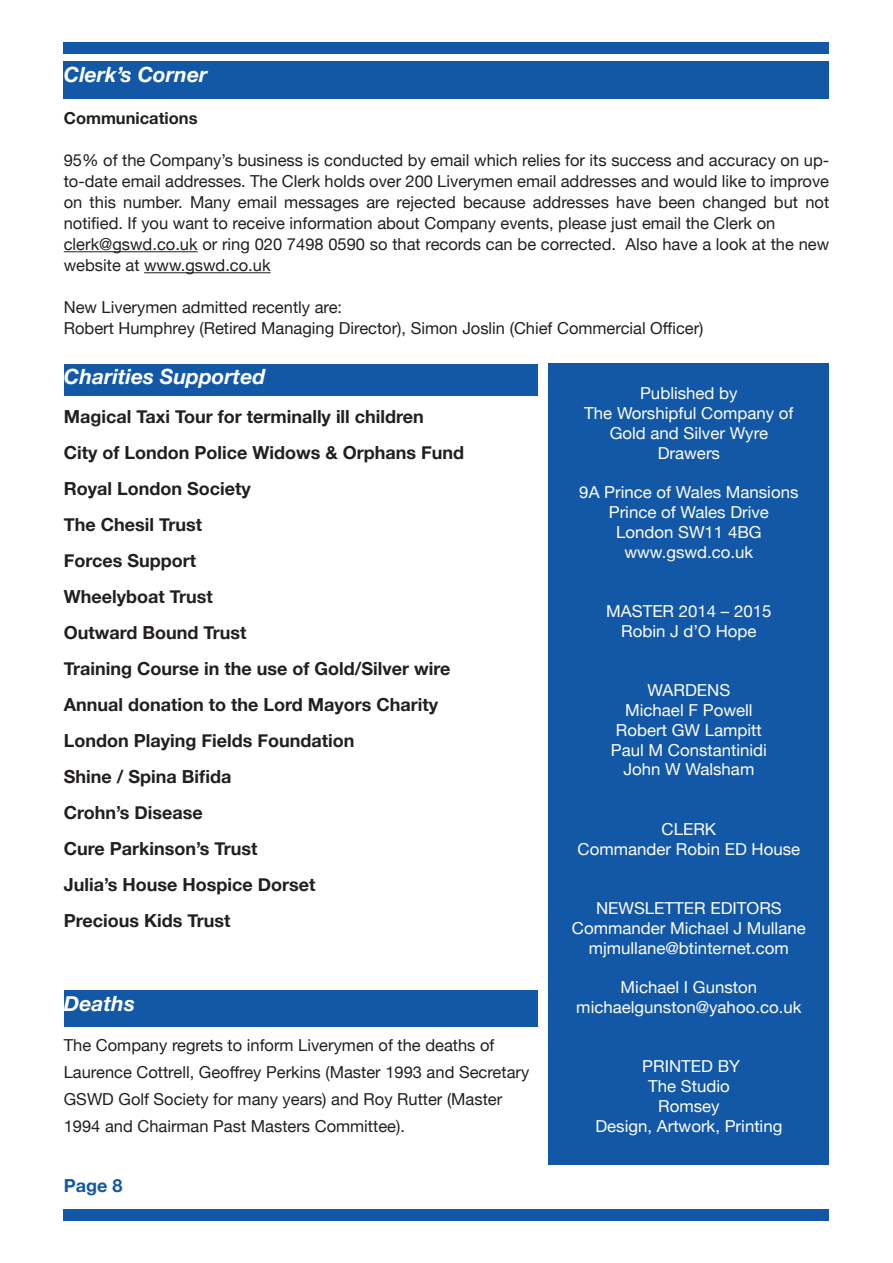
<style>
.page{position:relative;width:893px;height:1263px;background:#fff}
.page>*{position:absolute;margin:0;border:0;box-sizing:border-box;transform-origin:0 0}
.Titles{font:italic 700 21px "Helvetica Neue";color:#fff}
.t1{font:700 18px "Helvetica Neue";color:#231f20}
.Body_Text{font:700 18px "Helvetica Neue";color:#1358a7}
.t2{font:16.5px/21px "Helvetica Neue";color:#231f20}
.Titles-2{font:16.5px "Helvetica Neue";color:#fff}
.t3{font:700 16.5px "Helvetica Neue";color:#231f20}
</style>
<div class="page">
<div style="left:64px;top:43px;width:765px;height:11px;background:#1358a7"></div>
<div style="left:64px;top:1209px;width:765px;height:11px;background:#1358a7"></div>
<div style="left:64px;top:62px;width:765px;height:37px;background:#1358a7"></div>
<div style="left:64px;top:364px;width:473px;height:31px;background:#1358a7"></div>
<div style="left:64px;top:990px;width:473px;height:36px;background:#1358a7"></div>
<div style="left:549px;top:364px;width:280px;height:801px;background:#1358a7"></div>
<hr style="left:64px;top:251px;width:134px;height:1px;background:#231f20">
<hr style="left:144px;top:272px;width:127px;height:1px;background:#231f20">
<p class="Titles" style="left:64px;top:58px;width:145px">Clerk’s Corner</p>
<p class="t3" style="left:64px;top:105px;width:135px">Communications</p>
<p class="t2" style="left:64px;top:151px;width:767px;text-align:justify">95% of the Company’s business is conducted by email which relies for its success and accuracy on up&shy;to-date email addresses. The Clerk holds over 200 Liverymen email addresses and would like to improve on this number. Many email messages are rejected because addresses have been changed but not notified. If you want to receive information about Company events, please just email the Clerk on</p>
<p class="t2" style="left:64px;top:235px;width:767px">clerk@gswd.co.uk or ring 020 7498 0590 so that records can be corrected. Also have a look at the new website at www.gswd.co.uk</p>
<p class="t2" style="left:64px;top:298px;width:280px">New Liverymen admitted recently are:</p>
<p class="t2" style="left:64px;top:319px;width:641px">Robert Humphrey (Retired Managing Director), Simon Joslin (Chief Commercial Officer)</p>
<p class="Titles" style="left:64px;top:360px;width:203px">Charities Supported</p>
<p class="t1" style="left:64px;top:402px;width:362px">Magical Taxi Tour for terminally ill children</p>
<p class="t1" style="left:64px;top:438px;width:402px">City of London Police Widows &amp; Orphans Fund</p>
<p class="t1" style="left:64px;top:474px;width:189px">Royal London Society</p>
<p class="t1" style="left:64px;top:510px;width:140px">The Chesil Trust</p>
<p class="t1" style="left:64px;top:546px;width:134px">Forces Support</p>
<p class="t1" style="left:64px;top:582px;width:151px">Wheelyboat Trust</p>
<p class="t1" style="left:64px;top:618px;width:184px">Outward Bound Trust</p>
<p class="t1" style="left:64px;top:654px;width:388px">Training Course in the use of Gold/Silver wire</p>
<p class="t1" style="left:64px;top:690px;width:376px">Annual donation to the Lord Mayors Charity</p>
<p class="t1" style="left:64px;top:726px;width:292px">London Playing Fields Foundation</p>
<p class="t1" style="left:64px;top:762px;width:169px">Shine / Spina Bifida</p>
<p class="t1" style="left:64px;top:798px;width:141px">Crohn’s Disease</p>
<p class="t1" style="left:64px;top:834px;width:195px">Cure Parkinson’s Trust</p>
<p class="t1" style="left:64px;top:870px;width:253px">Julia’s House Hospice Dorset</p>
<p class="t1" style="left:64px;top:906px;width:168px">Precious Kids Trust</p>
<p class="Titles" style="left:64px;top:987px;width:73px">Deaths</p>
<p class="t2" style="left:64px;top:1032px;width:467px;line-height:27px">The Company regrets to inform Liverymen of the deaths of Laurence Cottrell, Geoffrey Perkins (Master 1993 and Secretary GSWD Golf Society for many years) and Roy Rutter (Master 1994 and Chairman Past Masters Committee).</p>
<p class="Body_Text" style="left:64px;top:1171px;width:60px">Page 8</p>
<p class="Titles-2" style="left:640px;top:381px;width:99px">Published by</p>
<p class="Titles-2" style="left:584px;top:401px;width:211px">The Worshipful Company of</p>
<p class="Titles-2" style="left:610px;top:421px;width:160px">Gold and Silver Wyre</p>
<p class="Titles-2" style="left:658px;top:441px;width:64px">Drawers</p>
<p class="Titles-2" style="left:579px;top:480px;width:221px">9A Prince of Wales Mansions</p>
<p class="Titles-2" style="left:609px;top:500px;width:162px">Prince of Wales Drive</p>
<p class="Titles-2" style="left:616px;top:520px;width:147px">London SW11 4BG</p>
<p class="Titles-2" style="left:624px;top:540px;width:130px">www.gswd.co.uk</p>
<p class="Titles-2" style="left:606px;top:599px;width:167px">MASTER 2014 – 2015</p>
<p class="Titles-2" style="left:621px;top:619px;width:137px">Robin J d’O Hope</p>
<p class="Titles-2" style="left:647px;top:678px;width:84px">WARDENS</p>
<p class="Titles-2" style="left:625px;top:698px;width:129px">Michael F Powell</p>
<p class="Titles-2" style="left:616px;top:718px;width:147px">Robert GW Lampitt</p>
<p class="Titles-2" style="left:611px;top:738px;width:158px">Paul M Constantinidi</p>
<p class="Titles-2" style="left:623px;top:757px;width:132px">John W Walsham</p>
<p class="Titles-2" style="left:662px;top:817px;width:56px">CLERK</p>
<p class="Titles-2" style="left:578px;top:837px;width:224px">Commander Robin ED House</p>
<p class="Titles-2" style="left:596px;top:896px;width:187px">NEWSLETTER EDITORS</p>
<p class="Titles-2" style="left:572px;top:916px;width:235px">Commander Michael J Mullane</p>
<p class="Titles-2" style="left:589px;top:936px;width:202px">mjmullane@btinternet.com</p>
<p class="Titles-2" style="left:621px;top:975px;width:138px">Michael I Gunston</p>
<p class="Titles-2" style="left:576px;top:995px;width:227px">michaelgunston@yahoo.co.uk</p>
<p class="Titles-2" style="left:642px;top:1054px;width:99px">PRINTED BY</p>
<p class="Titles-2" style="left:648px;top:1074px;width:83px">The Studio</p>
<p class="Titles-2" style="left:658px;top:1094px;width:63px">Romsey</p>
<p class="Titles-2" style="left:595px;top:1114px;width:188px">Design, Artwork, Printing</p>
</div>
